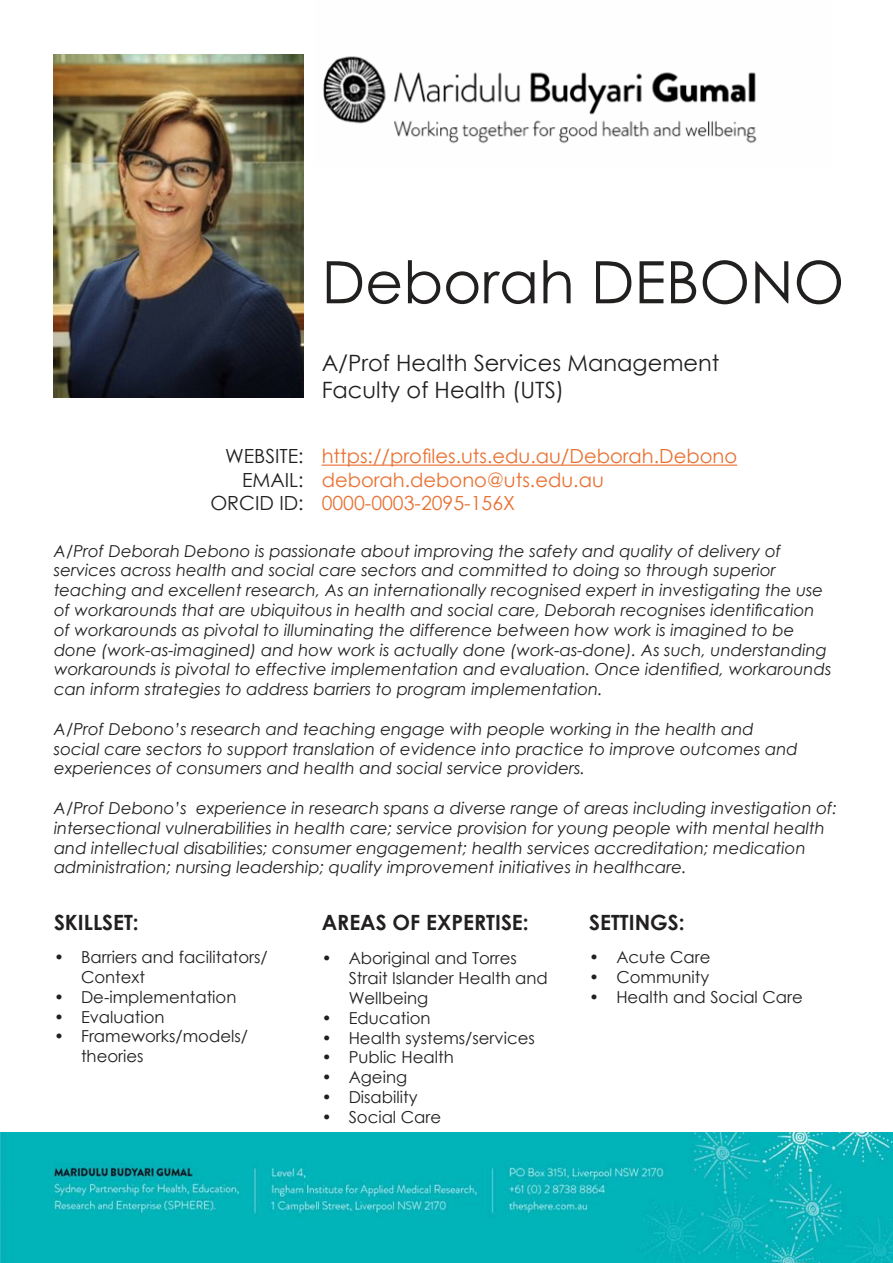
<style>
.page{position:relative;width:893px;height:1263px;background:#fff}
.page>*{position:absolute;margin:0;border:0;box-sizing:border-box;transform-origin:0 0}
.t1{font:58.5px "Century Gothic";color:#221f1f}
.t2{font:22.5px/27px "Century Gothic";color:#221f1f}
.t3{font:700 21px "Century Gothic";color:#221f1f}
.t4{font:19.5px/23.4px "Century Gothic";color:#e97132}
.t5{font:19.5px/23.4px "Century Gothic";color:#221f1f;text-align:right}
.t6{font:italic 16.5px/19.8px "Century Gothic";color:#221f1f}
.t7{font:16.5px/19.8px "Century Gothic";color:#221f1f}
</style>
<div class="page">
<img style="left:323px;top:56px;width:434px;height:88px">
<hr style="left:322px;top:465px;width:415px;height:1px;background:#e97132">
<img style="left:54px;top:54px;width:250px;height:343px">
<img style="left:0;top:1133px;width:893px;height:130px">
<h1 class="t1" style="left:322px;top:259px;width:524px">Deborah DEBONO</h1>
<p class="t5" style="left:210px;top:446px;width:95px">WEBSITE:<br>EMAIL:<br>ORCID ID:</p>
<h2 class="t2" style="left:322px;top:351px;width:399px">A/Prof Health Services Management<br>Faculty of Health (UTS)</h2>
<p class="t4" style="left:322px;top:444px;width:417px">https://profiles.uts.edu.au/Deborah.Debono deborah.debono@uts.edu.au<br>0000-0003-2095-156X</p>
<p class="t6" style="left:54px;top:542px;width:779px">A/Prof Deborah Debono is passionate about improving the safety and quality of delivery of services across health and social care sectors and committed to doing so through superior teaching and excellent research, As an internationally recognised expert in investigating the use of workarounds that are ubiquitous in health and social care, Deborah recognises identification of workarounds as pivotal to illuminating the difference between how work is imagined to be done (work-as-imagined) and how work is actually done (work-as-done). As such, understanding workarounds is pivotal to effective implementation and evaluation. Once identified, workarounds can inform strategies to address barriers to program implementation.</p>
<p class="t6" style="left:54px;top:720px;width:745px">A/Prof Debono’s research and teaching engage with people working in the health and social care sectors to support translation of evidence into practice to improve outcomes and experiences of consumers and health and social service providers.</p>
<p class="t6" style="left:54px;top:800px;width:784px">A/Prof Debono’s experience in research spans a diverse range of areas including investigation of: intersectional vulnerabilities in health care; service provision for young people with mental health and intellectual disabilities; consumer engagement; health services accreditation; medication administration; nursing leadership; quality improvement initiatives in healthcare.</p>
<p class="t3" style="left:54px;top:911px;width:86px">SKILLSET:</p>
<p class="t3" style="left:322px;top:911px;width:209px">AREAS OF EXPERTISE:</p>
<p class="t3" style="left:589px;top:911px;width:97px">SETTINGS:</p>
<p class="t7" style="left:81px;top:949px;width:188px;text-indent:-27px">• Barriers and facilitators/<br>Context</p>
<p class="t7" style="left:54px;top:988px;width:184px">• De-implementation</p>
<p class="t7" style="left:54px;top:1008px;width:112px">• Evaluation</p>
<p class="t7" style="left:81px;top:1028px;width:169px;text-indent:-27px">• Frameworks/models/ theories</p>
<p class="t7" style="left:589px;top:949px;width:123px">• Acute Care</p>
<p class="t7" style="left:589px;top:969px;width:122px">• Community</p>
<p class="t7" style="left:589px;top:988px;width:215px">• Health and Social Care</p>
<p class="t7" style="left:349px;top:950px;width:201px;text-indent:-27px">• Aboriginal and Torres<br>Strait Islander Health and<br>Wellbeing</p>
<p class="t7" style="left:322px;top:1009px;width:110px">• Education</p>
<p class="t7" style="left:322px;top:1029px;width:215px">• Health systems/services</p>
<p class="t7" style="left:322px;top:1049px;width:134px">• Public Health</p>
<p class="t7" style="left:322px;top:1069px;width:87px">• Ageing</p>
<p class="t7" style="left:322px;top:1088px;width:97px">• Disability</p>
<p class="t7" style="left:322px;top:1108px;width:121px">• Social Care</p>
</div>
